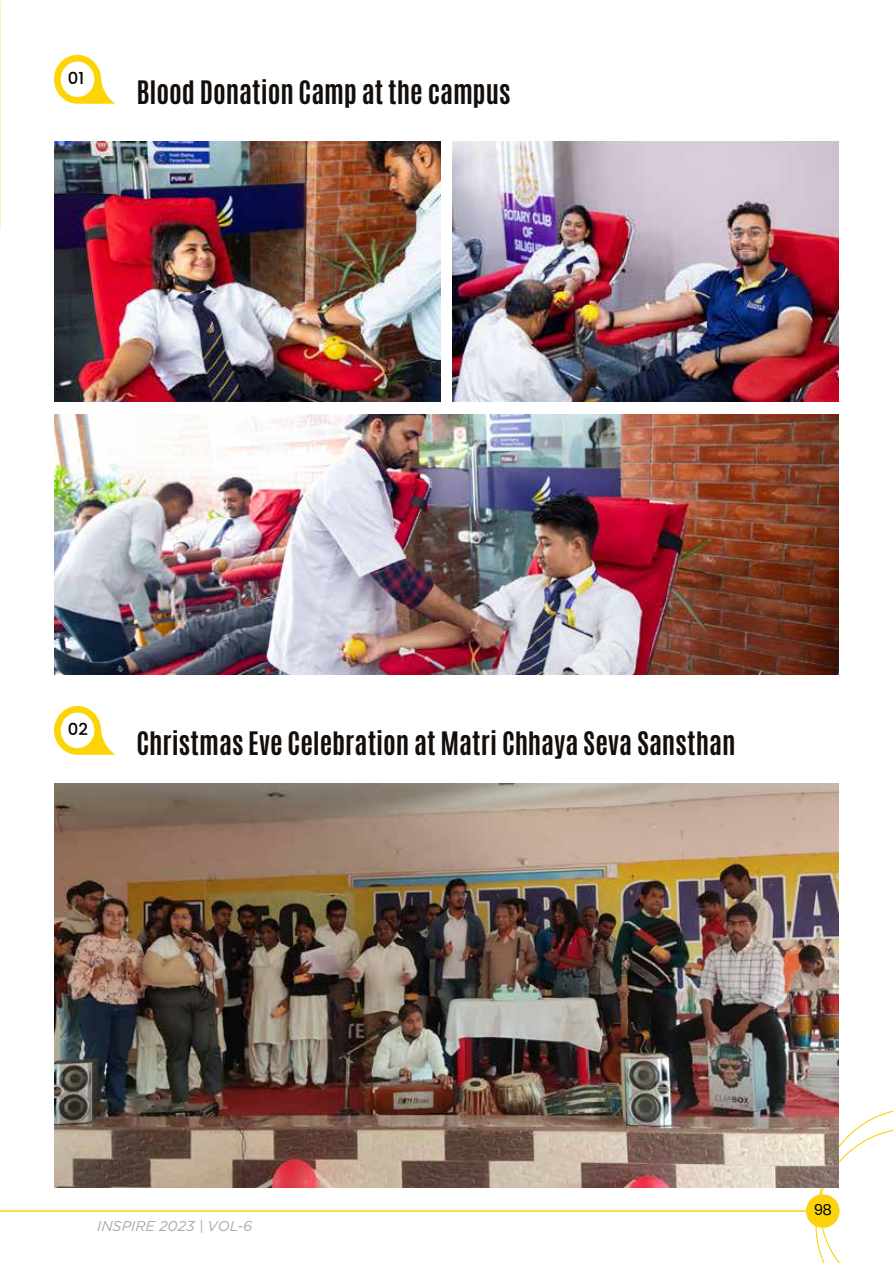
<style>
.page{position:relative;width:893px;height:1263px;background:#fff}
.page>*{position:absolute;margin:0;border:0;box-sizing:border-box;transform-origin:0 0}
.t1{font:700 27px "Antonio";color:#130e0a}
.t2{font:500 16.5px "Poppins";color:#000}
.t3{font:15px "Poppins";color:#000}
.t4{font:italic 14.25px "Gotham";color:#a8aaad}
</style>
<div class="page">
<svg style="left:813px;top:1110px;width:80px;height:153px"></svg>
<hr style="left:0;top:1210px;width:815px;height:2px;background:#fbd20c">
<div style="left:806px;top:1194px;width:34px;height:34px;background:#fbd20c;border-radius:50%"></div>
<img style="left:54px;top:142px;width:386px;height:259px">
<img style="left:452px;top:142px;width:387px;height:259px">
<img style="left:54px;top:415px;width:785px;height:259px">
<svg style="left:54px;top:54px;width:62px;height:50px"></svg>
<div style="left:61px;top:62px;width:33px;height:35px;background:#fff;border-radius:50%"></div>
<svg style="left:54px;top:705px;width:62px;height:50px"></svg>
<div style="left:61px;top:713px;width:33px;height:35px;background:#fff;border-radius:50%"></div>
<img style="left:54px;top:783px;width:785px;height:404px">
<p class="t2" style="left:68px;top:69px;width:18px">01</p>
<p class="t1" style="left:136px;top:72px;width:376px">Blood Donation Camp at the campus</p>
<p class="t2" style="left:68px;top:720px;width:22px">02</p>
<p class="t1" style="left:137px;top:723px;width:600px">Christmas Eve Celebration at Matri Chhaya Seva Sansthan</p>
<p class="t4" style="left:97px;top:1218px;width:157px">INSPIRE 2023 | VOL-6</p>
<p class="t3" style="left:814px;top:1201px;width:20px">98</p>
</div>
